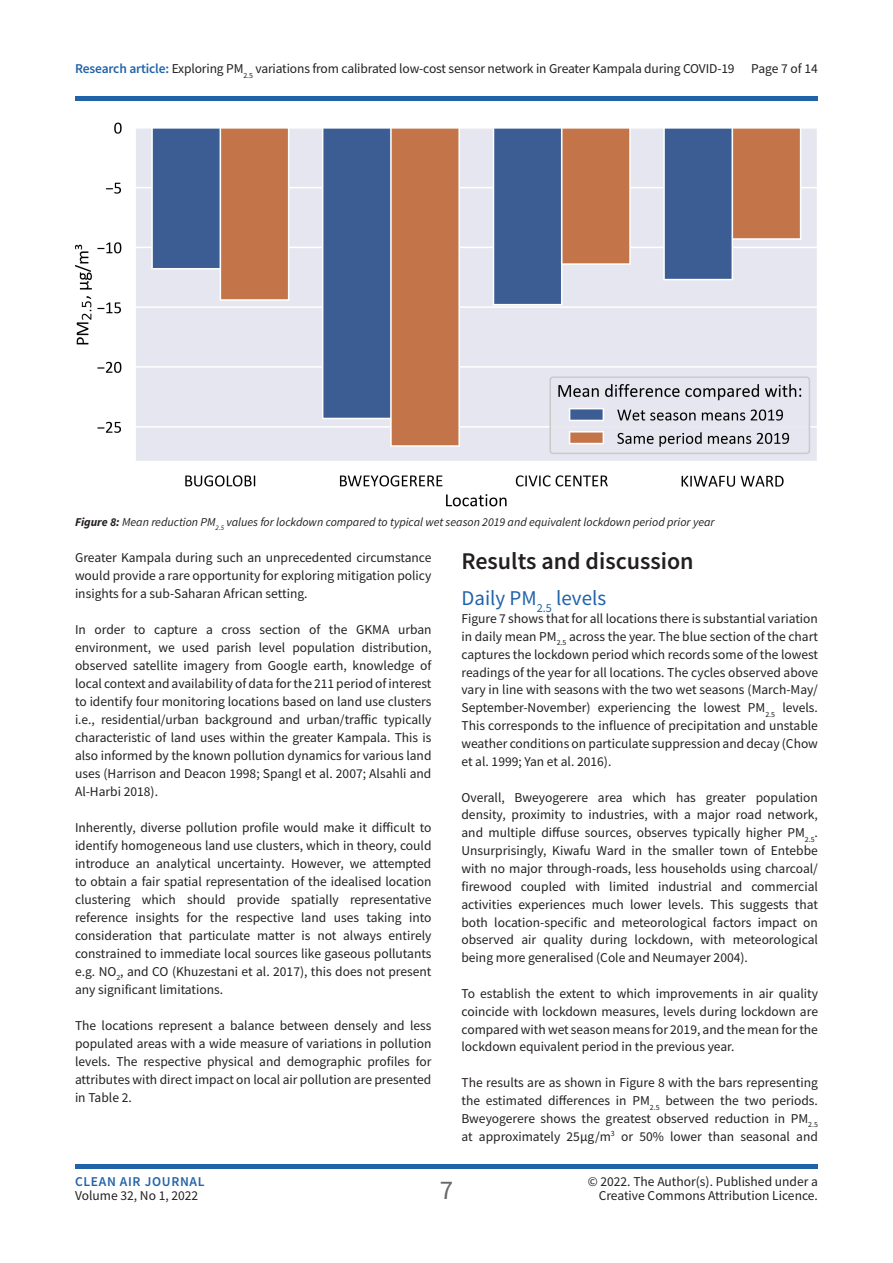
<style>
.page{position:relative;width:893px;height:1263px;background:#fff}
.page>*{position:absolute;margin:0;border:0;box-sizing:border-box;transform-origin:0 0}
.t1{font:27px "Source Sans Pro";color:#686868}
.t2{font:600 24px "Source Sans Pro";color:#231f20}
.t3{font:21px "Source Sans Pro";color:#2163a8}
.t4{font:13.5px/18px "Source Sans Pro";color:#231f20;text-align:justify}
.t5{font:600 13.5px "Source Sans Pro";letter-spacing:.05em;color:#2163a8}
.t6{font:italic 12px "Source Sans Pro";color:#231f20}
.s1{font-weight:600;color:#2163a8}
.s2{font-weight:700}
</style>
<div class="page">
<div style="left:75px;top:1164px;width:743px;height:5px;background:#2163a8"></div>
<hr style="left:75px;top:96px;width:743px;height:4px;background:#2163a8">
<img style="left:75px;top:123px;width:742px;height:383px">
<p class="t4" style="left:75px;top:60px;width:661px"><span class="s1">Research article:</span> Exploring PM<sub>2.5</sub> variations from calibrated low-cost sensor network in Greater Kampala during COVID-19</p>
<p class="t4" style="left:751px;top:60px;width:68px">Page 7 of 14</p>
<p class="t6" style="left:75px;top:514px;width:641px"><span class="s2">Figure 8:</span> Mean reduction PM<sub>2.5</sub> values for lockdown compared to typical wet season 2019 and equivalent lockdown period prior year</p>
<p class="t4" style="left:75px;top:548px;width:358px">Greater Kampala during such an unprecedented circumstance would provide a rare opportunity for exploring mitigation policy insights for a sub-Saharan African setting.</p>
<p class="t4" style="left:75px;top:620px;width:358px">In order to capture a cross section of the GKMA urban environment, we used parish level population distribution, observed satellite imagery from Google earth, knowledge of local context and availability of data for the 211 period of interest to identify four monitoring locations based on land use clusters i.e., residential/urban background and urban/traffic typically characteristic of land uses within the greater Kampala. This is also informed by the known pollution dynamics for various land uses (Harrison and Deacon 1998; Spangl et al. 2007; Alsahli and Al-Harbi 2018).</p>
<p class="t4" style="left:75px;top:818px;width:358px">Inherently, diverse pollution profile would make it difficult to identify homogeneous land use clusters, which in theory, could introduce an analytical uncertainty. However, we attempted to obtain a fair spatial representation of the idealised location clustering which should provide spatially representative reference insights for the respective land uses taking into consideration that particulate matter is not always entirely constrained to immediate local sources like gaseous pollutants e.g. NO<sub>2</sub>, and CO (Khuzestani et al. 2017), this does not present any significant limitations.</p>
<p class="t4" style="left:75px;top:1016px;width:358px">The locations represent a balance between densely and less populated areas with a wide measure of variations in pollution levels. The respective physical and demographic profiles for attributes with direct impact on local air pollution are presented in Table 2.</p>
<p class="t2" style="left:461px;top:546px;width:234px">Results and discussion</p>
<p class="t3" style="left:461px;top:585px;width:146px">Daily PM<sub>2.5</sub> levels</p>
<p class="t4" style="left:461px;top:609px;width:358px">Figure 7 shows that for all locations there is substantial variation in daily mean PM<sub>2.5</sub> across the year. The blue section of the chart captures the lockdown period which records some of the lowest readings of the year for all locations. The cycles observed above vary in line with seasons with the two wet seasons (March-May/ September-November) experiencing the lowest PM<sub>2.5</sub> levels.<br>This corresponds to the influence of precipitation and unstable weather conditions on particulate suppression and decay (Chow et al. 1999; Yan et al. 2016).</p>
<p class="t4" style="left:461px;top:788px;width:358px">Overall, Bweyogerere area which has greater population density, proximity to industries, with a major road network, and multiple diffuse sources, observes typically higher PM<sub>2.5</sub>.<br>Unsurprisingly, Kiwafu Ward in the smaller town of Entebbe with no major through-roads, less households using charcoal/ firewood coupled with limited industrial and commercial activities experiences much lower levels. This suggests that both location-specific and meteorological factors impact on observed air quality during lockdown, with meteorological being more generalised (Cole and Neumayer 2004).</p>
<p class="t4" style="left:461px;top:984px;width:358px">To establish the extent to which improvements in air quality coincide with lockdown measures, levels during lockdown are compared with wet season means for 2019, and the mean for the lockdown equivalent period in the previous year.</p>
<p class="t4" style="left:461px;top:1074px;width:358px">The results are as shown in Figure 8 with the bars representing the estimated differences in PM<sub>2.5</sub> between the two periods.<br>Bweyogerere shows the greatest observed reduction in PM<sub>2.5 </sub>at approximately 25µg/m<sup>3</sup> or 50% lower than seasonal and</p>
<p class="t5" style="left:75px;top:1173px;width:131px">CLEAN AIR JOURNAL</p>
<p class="t4" style="left:75px;top:1186px;width:125px">Volume 32, No 1, 2022</p>
<p class="t4" style="left:588px;top:1172px;width:232px">© 2022. The Author(s). Published under a</p>
<h1 class="t1" style="left:440px;top:1173px;width:15px">7</h1>
<p class="t4" style="left:599px;top:1186px;width:221px">Creative Commons Attribution Licence.</p>
</div>
